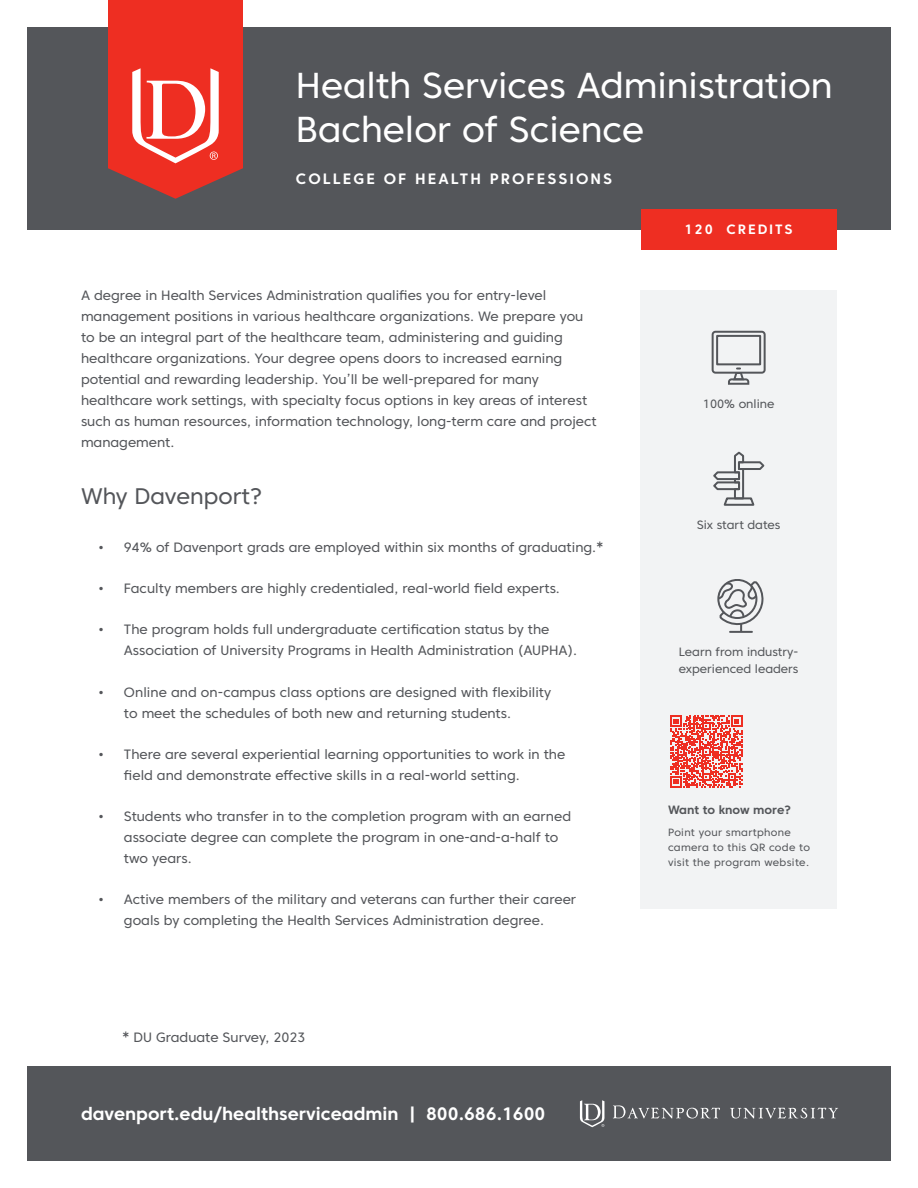
<style>
.page{position:relative;width:918px;height:1188px;background:#fff}
.page>*{position:absolute;margin:0;border:0;box-sizing:border-box;transform-origin:0 0}
.Program_Title_-_Small{font:36px/43.5px "Core Sans C 45";color:#fff}
.t1{font:22.5px "Core Sans C 45";color:#54565a}
.URL___Phone{font:700 18px "Core Sans C 65";color:#fff}
.College_Title{font:700 15px "Core Sans C 65";letter-spacing:.14em;color:#fff}
.P_-_Bulletted_Paragraphs{font:13.5px/21px "Core Sans C 45";color:#54565a}
.P_-_Balanced{font:13.5px "Core Sans C 45";color:#54565a}
.Credits{font:700 13.5px "Core Sans C 65";letter-spacing:.14em;color:#fff}
.t2{font:12px/16.5px "Core Sans C 45";color:#54565a}
.t3{font:700 12px "Core Sans C 65";color:#54565a}
.t4{font:10.5px/15px "Core Sans C 45";letter-spacing:.03em;color:#54565a}
</style>
<div class="page">
<div style="left:640px;top:290px;width:197px;height:618px;background:#f2f3f4"></div>
<div style="left:27px;top:27px;width:864px;height:203px;background:#54565a"></div>
<div style="left:27px;top:1066px;width:864px;height:95px;background:#54565a"></div>
<svg style="left:108px;top:0;width:135px;height:199px;background:#e3463d"></svg>
<svg style="left:613px;top:1105px;width:225px;height:13px"></svg>
<svg style="left:580px;top:1100px;width:25px;height:27px"></svg>
<div style="left:641px;top:209px;width:196px;height:41px;background:#ee2e22"></div>
<svg style="left:670px;top:716px;width:72px;height:72px"></svg>
<svg style="left:712px;top:331px;width:54px;height:54px"></svg>
<svg style="left:713px;top:452px;width:52px;height:54px"></svg>
<hr style="left:730px;top:631px;width:22px;height:2px;background:#54565a">
<svg style="left:717px;top:579px;width:47px;height:53px"></svg>
<p class="Program_Title_-_Small" style="left:296px;top:64px;width:538px">Health Services Administration<br>Bachelor of Science</p>
<p class="College_Title" style="left:296px;top:169px;width:318px">COLLEGE OF HEALTH PROFESSIONS</p>
<h1 class="P_-_Bulletted_Paragraphs" style="left:81px;top:285px;width:517px">A degree in Health Services Administration qualifies you for entry-level management positions in various healthcare organizations. We prepare you to be an integral part of the healthcare team, administering and guiding healthcare organizations. Your degree opens doors to increased earning potential and rewarding leadership. You’ll be well-prepared for many healthcare work settings, with specialty focus options in key areas of interest such as human resources, information technology, long-term care and project management.</h1>
<h2 class="t1" style="left:81px;top:482px;width:183px">Why Davenport?</h2>
<p class="P_-_Bulletted_Paragraphs" style="left:99px;top:537px;width:507px">• 94% of Davenport grads are employed within six months of graduating.*</p>
<p class="P_-_Bulletted_Paragraphs" style="left:99px;top:578px;width:463px">• Faculty members are highly credentialed, real-world field experts.</p>
<p class="P_-_Bulletted_Paragraphs" style="left:124px;top:619px;width:455px;text-indent:-25px">• The program holds full undergraduate certification status by the<br>Association of University Programs in Health Administration (AUPHA).</p>
<p class="P_-_Bulletted_Paragraphs" style="left:124px;top:681px;width:429px;text-indent:-25px">• Online and on-campus class options are designed with flexibility to meet the schedules of both new and returning students.</p>
<p class="P_-_Bulletted_Paragraphs" style="left:124px;top:744px;width:443px;text-indent:-25px">• There are several experiential learning opportunities to work in the field and demonstrate effective skills in a real-world setting.</p>
<p class="P_-_Bulletted_Paragraphs" style="left:124px;top:806px;width:449px;text-indent:-25px">• Students who transfer in to the completion program with an earned associate degree can complete the program in one-and-a-half to two years.</p>
<p class="P_-_Bulletted_Paragraphs" style="left:99px;top:889px;width:479px;text-align:center">• Active members of the military and veterans can further their career goals by completing the Health Services Administration degree.</p>
<p class="P_-_Balanced" style="left:122px;top:1029px;width:185px">* DU Graduate Survey, 2023</p>
<p class="URL___Phone" style="left:81px;top:1103px;width:466px">davenport.edu/healthserviceadmin | 800.686.1600</p>
<p class="Credits" style="left:685px;top:221px;width:110px">120 CREDITS</p>
<h3 class="t2" style="left:703px;top:395px;width:73px">100% online</h3>
<h3 class="t2" style="left:697px;top:516px;width:85px">Six start dates</h3>
<h3 class="t2" style="left:679px;top:644px;width:121px">Learn from industry&shy;experienced leaders</h3>
<h1 class="t3" style="left:668px;top:803px;width:125px">Want to know more?</h1>
<p class="t4" style="left:668px;top:825px;width:144px">Point your smartphone camera to this QR code to visit the program website.</p>
</div>
